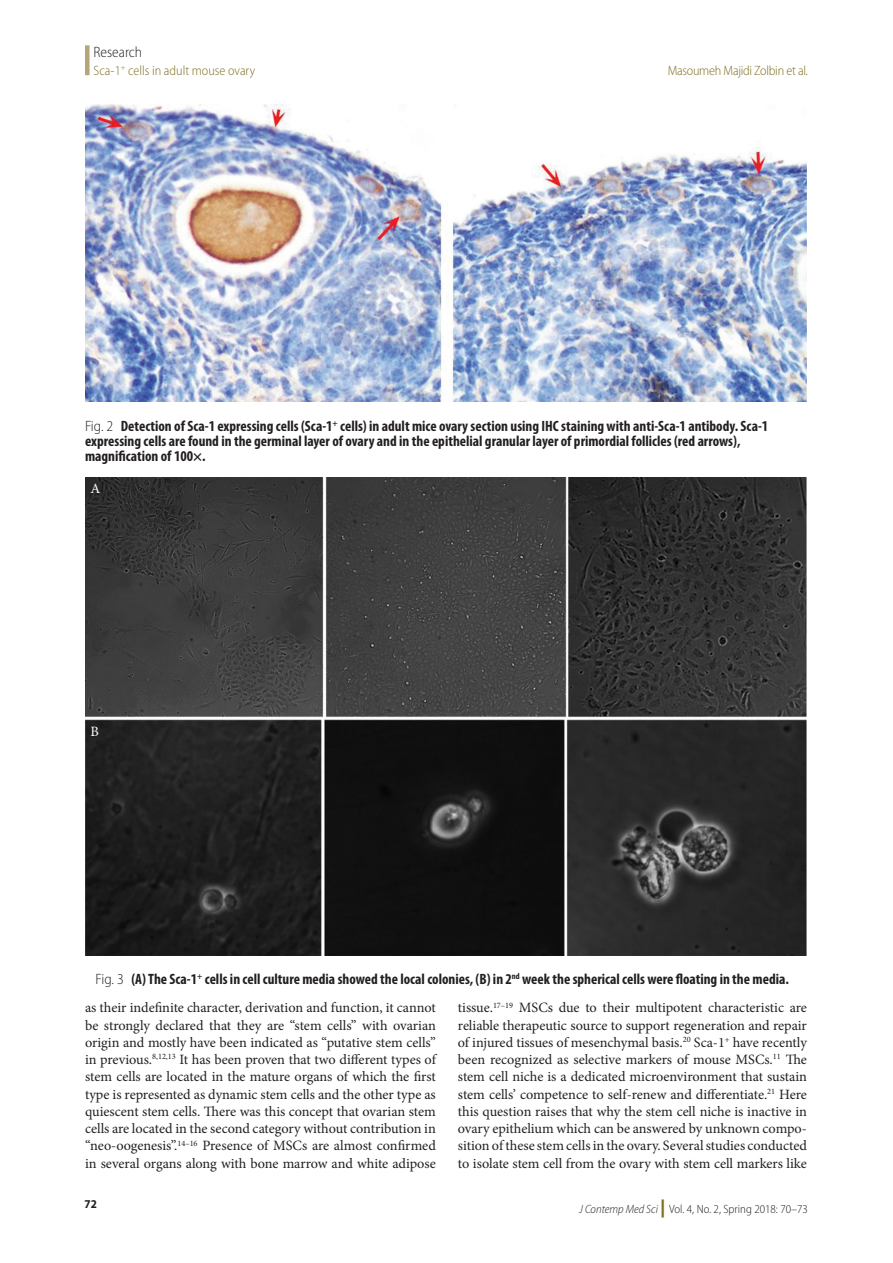
<style>
.page{position:relative;width:893px;height:1263px;background:#fff}
.page>*{position:absolute;margin:0;border:0;box-sizing:border-box;transform-origin:0 0}
.Table_Fig_Box_Title{font:700 condensed 15px/15px "Myriad Pro";color:#231f20}
.t1{font:300 semi-condensed 15px "Myriad Pro";color:#231f20}
.Txf{font:14.25px/17.2px "Minion Pro";letter-spacing:-.005em;color:#231f20;text-align:justify}
.Tx{font:14.25px "Minion Pro";color:#fff}
.t2{font:300 semi-condensed 13.5px "Myriad Pro";letter-spacing:-.01em;color:#7e6f22}
.t3{font:300 semi-condensed 12px "Myriad Pro";color:#231f20}
.t4{font:700 semi-condensed 12px "Myriad Pro";color:#231f20}
.s1{font-weight:300;font-stretch:semi-condensed}
.s2{font-style:italic}
.s3{font-weight:900;font-stretch:normal;font-size:18px;color:#7e6f22}
</style>
<div class="page">
<div style="left:85px;top:45px;width:5px;height:30px;background:#b4a678"></div>
<img style="left:85px;top:104px;width:722px;height:297px">
<img style="left:85px;top:477px;width:722px;height:478px">
<p class="t1" style="left:94px;top:43px;width:50px">Research</p>
<p class="t2" style="left:94px;top:62px;width:163px">Sca-1<sup>+</sup> cells in adult mouse ovary</p>
<p class="t2" style="left:668px;top:62px;width:142px">Masoumeh Majidi Zolbin et al.</p>
<p class="Table_Fig_Box_Title" style="left:85px;top:418px;width:685px"><span class="s1">Fig. 2</span> Detection of Sca-1 expressing cells (Sca-1<sup>+</sup> cells) in adult mice ovary section using IHC staining with anti-Sca-1 antibody. Sca-1 expressing cells are found in the germinal layer of ovary and in the epithelial granular layer of primordial follicles (red arrows), magnification of 100×.</p>
<p class="Tx" style="left:90px;top:479px;width:11px">A</p>
<p class="Tx" style="left:90px;top:721px;width:10px">B</p>
<p class="Table_Fig_Box_Title" style="left:96px;top:972px;width:695px"><span class="s1">Fig. 3</span> (A) The Sca-1<sup>+</sup> cells in cell culture media showed the local colonies, (B) in 2<sup>nd</sup> week the spherical cells were floating in the media.</p>
<p class="Txf" style="left:85px;top:999px;width:352px">as their indefinite character, derivation and function, it cannot be strongly declared that they are “stem cells” with ovarian origin and mostly have been indicated as “putative stem cells” in previous.<sup>8,12,13</sup> It has been proven that two different types of stem cells are located in the mature organs of which the first type is represented as dynamic stem cells and the other type as quiescent stem cells. There was this concept that ovarian stem cells are located in the second category without contribution in “neo-oogenesis”.<sup>14–16</sup> Presence of MSCs are almost confirmed in several organs along with bone marrow and white adipose</p>
<p class="Txf" style="left:458px;top:999px;width:351px">tissue.<sup>17–19</sup> MSCs due to their multipotent characteristic are reliable therapeutic source to support regeneration and repair of injured tissues of mesenchymal basis.<sup>20</sup> Sca-1<sup>+</sup> have recently been recognized as selective markers of mouse MSCs.<sup>11</sup> The stem cell niche is a dedicated microenvironment that sustain stem cells’ competence to self-renew and differentiate.<sup>21</sup> Here this question raises that why the stem cell niche is inactive in ovary epithelium which can be answered by unknown compo&shy;sition of these stem cells in the ovary. Several studies conducted to isolate stem cell from the ovary with stem cell markers like</p>
<p class="t4" style="left:85px;top:1197px;width:14px">72</p>
<p class="t3" style="left:579px;top:1201px;width:230px"><span class="s2">J Contemp Med Sci</span> <span class="s3">|</span> Vol. 4, No. 2, Spring 2018: 70–73</p>
</div>
